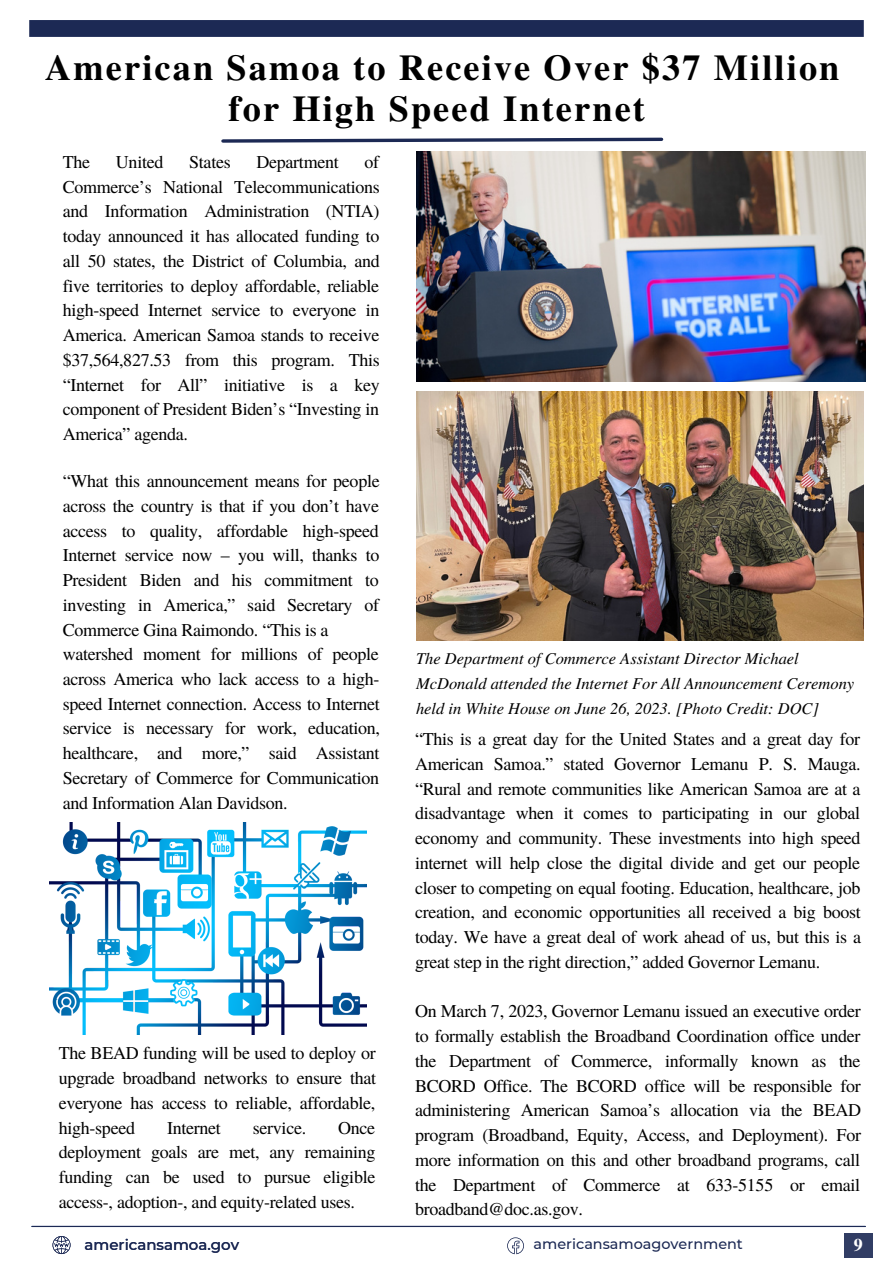
<style>
.page{position:relative;width:893px;height:1264px;background:#fff}
.page>*{position:absolute;margin:0;border:0;box-sizing:border-box;transform-origin:0 0}
.t1{font:700 36.3px/40.8px "Te X Gyre Termes";letter-spacing:.06em;color:#000;text-align:center}
.t2{font:18px/24.8px "Te X Gyre Termes";letter-spacing:-.015em;color:#000;text-align:justify}
.t3{font:700 17.85px "Te X Gyre Termes";color:#fff}
.t4{font:italic 16.5px/24.8px "Te X Gyre Termes";color:#000}
.t5{font:500 15px "Montserrat";color:#1c2954}
.t6{font:500 14.4px "Montserrat";color:#1c2954}
</style>
<div class="page">
<div style="left:29px;top:20px;width:834px;height:17px;background:#1c2954"></div>
<svg style="left:507px;top:1237px;width:17px;height:17px"></svg>
<hr style="left:32px;top:1225px;width:833px;height:1px;background:#1c2954">
<svg style="left:52px;top:1236px;width:18px;height:17px"></svg>
<div style="left:843px;top:1232px;width:29px;height:25px;background:#313d64"></div>
<svg style="left:221px;top:137px;width:443px;height:6px"></svg>
<img style="left:49px;top:822px;width:317px;height:212px">
<img style="left:416px;top:391px;width:447px;height:250px">
<img style="left:416px;top:152px;width:449px;height:229px">
<p class="t1" style="left:45px;top:46px;width:795px">American Samoa to Receive Over $37 Million for High Speed Internet</p>
<p class="t2" style="left:63px;top:148px;width:318px;text-indent:302px">of Commerce’s National Telecommunications and Information Administration (NTIA) today announced it has allocated funding to all 50 states, the District of Columbia, and five territories to deploy affordable, reliable high-speed Internet service to everyone in America. American Samoa stands to receive $37,564,827.53 from this program. This “Internet for All” initiative is a key component of President Biden’s “Investing in America” agenda.</p>
<p class="t2" style="left:63px;top:148px;width:29px">The</p>
<p class="t2" style="left:116px;top:148px;width:49px">United</p>
<p class="t2" style="left:189px;top:148px;width:43px">States</p>
<p class="t2" style="left:256px;top:148px;width:84px">Department</p>
<p class="t2" style="left:63px;top:467px;width:318px">“What this announcement means for people across the country is that if you don’t have access to quality, affordable high-speed Internet service now – you will, thanks to President Biden and his commitment to investing in America,” said Secretary of Commerce Gina Raimondo. “This is a</p>
<p class="t2" style="left:63px;top:641px;width:319px">watershed moment for millions of people across America who lack access to a high&shy;speed Internet connection. Access to Internet service is necessary for work, education, healthcare, and more,” said Assistant Secretary of Commerce for Communication and Information Alan Davidson.</p>
<p class="t2" style="left:59px;top:1039px;width:319px">The BEAD funding will be used to deploy or upgrade broadband networks to ensure that everyone has access to reliable, affordable, high-speed</p>
<p class="t2" style="left:59px;top:1114px;width:318px;text-indent:279px">Once deployment goals are met, any remaining funding can be used to pursue eligible access-, adoption-, and equity-related uses.</p>
<p class="t2" style="left:167px;top:1114px;width:55px">Internet</p>
<p class="t2" style="left:253px;top:1114px;width:55px">service.</p>
<p class="t4" style="left:416px;top:645px;width:439px">The Department of Commerce Assistant Director Michael<br>McDonald attended the Internet For All Announcement Ceremony held in White House on June 26, 2023. [Photo Credit: DOC]</p>
<p class="t2" style="left:415px;top:726px;width:447px">“This is a great day for the United States and a great day for American Samoa.” stated Governor Lemanu P. S. Mauga. “Rural and remote communities like American Samoa are at a disadvantage when it comes to participating in our global economy and community. These investments into high speed internet will help close the digital divide and get our people closer to competing on equal footing. Education, healthcare, job creation, and economic opportunities all received a big boost today. We have a great deal of work ahead of us, but this is a great step in the right direction,” added Governor Lemanu.</p>
<p class="t2" style="left:415px;top:998px;width:447px">On March 7, 2023, Governor Lemanu issued an executive order to formally establish the Broadband Coordination office under the Department of Commerce, informally known as the BCORD Office. The BCORD office will be responsible for administering American Samoa’s allocation via the BEAD program (Broadband, Equity, Access, and Deployment). For more information on this and other broadband programs, call the Department of Commerce at 633-5155 or email broadband@doc.as.gov.</p>
<p class="t5" style="left:85px;top:1235px;width:156px">americansamoa.gov</p>
<p class="t6" style="left:533px;top:1235px;width:211px">americansamoagovernment</p>
<p class="t3" style="left:853px;top:1230px;width:10px">9</p>
</div>
